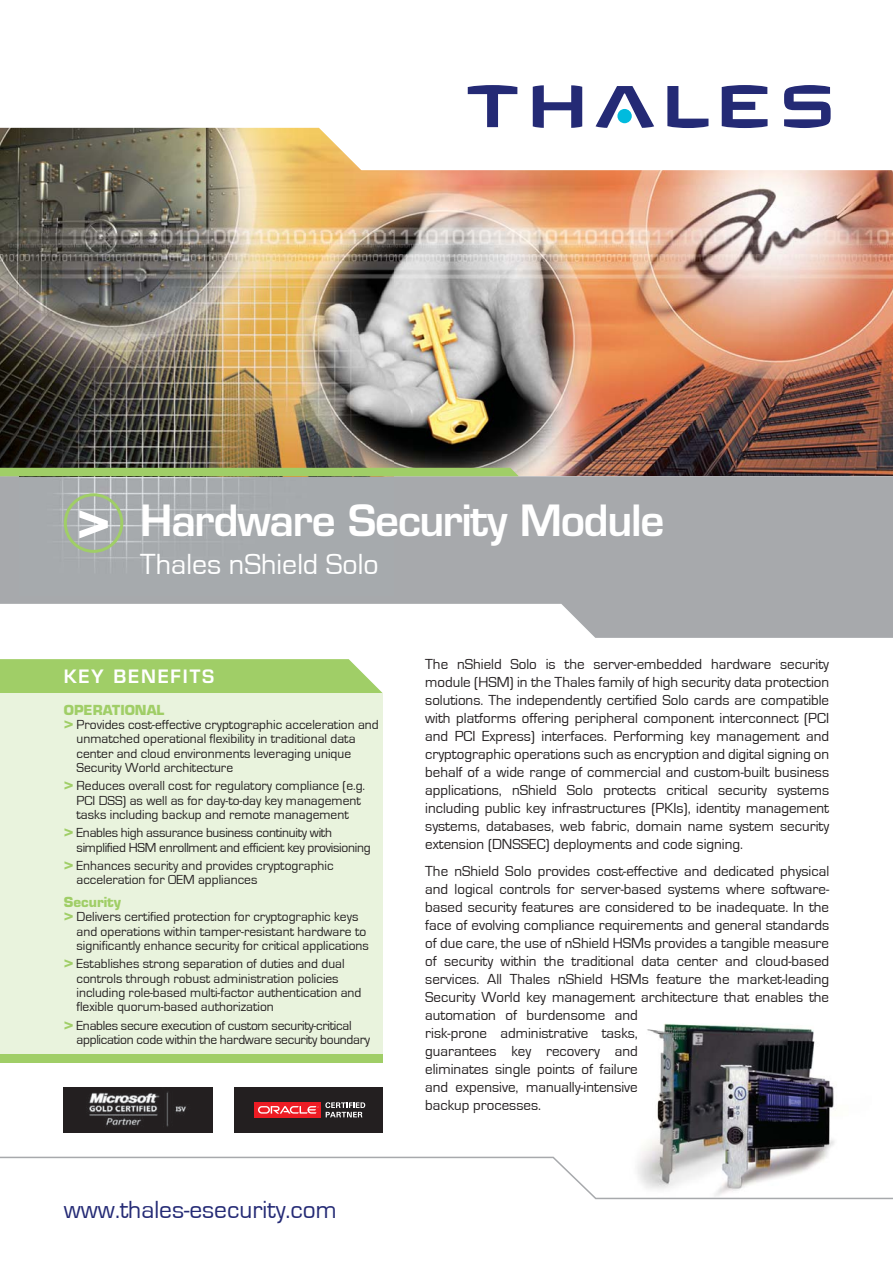
<style>
.page{position:relative;width:893px;height:1263px;background:#fff}
.page>*{position:absolute;margin:0;border:0;box-sizing:border-box;transform-origin:0 0}
.t1{font:600 42px "Eurostile";letter-spacing:-.03em;color:#fff}
.t2{font:30px "Eurostile";color:#fff}
.t3{font:25.5px "Eurostile";color:#242a75}
.t4{font:600 18px "Eurostile";letter-spacing:.1em;color:#fff}
.t5{font:15px/18px "Eurostile";color:#231f20;text-align:justify}
.t6{font:13.5px/14.2px "Eurostile";color:#231f20}
.t7{font:13.5px/14.2px "Eurostile";letter-spacing:-.02em;color:#231f20}
.t8{font:700 13.5px "Eurostile";color:#a0ce67}
.s1{font-weight:700;font-size:57px}
.s2{font-weight:700;font-size:16.5px;color:#a0ce67}
</style>
<div class="page">
<img style="left:641px;top:1023px;width:194px;height:134px">
<svg style="left:0;top:476px;width:893px;height:162px;fill:#a7a9ac"></svg>
<img style="left:0;top:128px;width:893px;height:348px">
<svg style="left:784px;top:85px;width:47px;height:43px"></svg>
<svg style="left:722px;top:85px;width:45px;height:43px"></svg>
<svg style="left:667px;top:86px;width:41px;height:42px"></svg>
<svg style="left:596px;top:86px;width:58px;height:42px"></svg>
<div style="left:617px;top:109px;width:15px;height:14px;background:#00bbde;border-radius:50%"></div>
<svg style="left:533px;top:85px;width:49px;height:43px"></svg>
<svg style="left:468px;top:85px;width:49px;height:42px"></svg>
<img style="left:19px;top:234px;width:374px;height:361px">
<svg style="left:64px;top:493px;width:59px;height:60px;background:#aab4a7"></svg>
<svg style="left:0;top:1157px;width:893px;height:42px"></svg>
<div style="left:0;top:468px;width:519px;height:8px;background:#a0ce67"></div>
<svg style="left:0;top:659px;width:383px;height:34px;background:#a4d06e"></svg>
<div style="left:0;top:693px;width:383px;height:361px;background:#e9f3dd"></div>
<div style="left:0;top:1054px;width:383px;height:9px;background:#a0ce67"></div>
<img style="left:64px;top:1087px;width:149px;height:45px">
<div style="left:234px;top:1087px;width:149px;height:45px;background:#231f20"></div>
<svg style="left:325px;top:1102px;width:40px;height:15px"></svg>
<div style="left:254px;top:1102px;width:66px;height:15px;background:#ed1c24"></div>
<svg style="left:258px;top:1106px;width:61px;height:7px"></svg>
<h1 class="t1" style="left:76px;top:504px;width:589px"><span class="s1">&gt;</span> Hardware Security Module</h1>
<h2 class="t2" style="left:140px;top:550px;width:240px">Thales nShield Solo</h2>
<p class="t4" style="left:64px;top:670px;width:152px">KEY BENEFITS</p>
<p class="t8" style="left:64px;top:705px;width:102px">OPERATIONAL</p>
<p class="t6" style="left:64px;top:718px;width:316px"><span class="s2">&gt;</span> Provides cost-effective cryptographic acceleration and</p>
<p class="t6" style="left:77px;top:732px;width:281px">unmatched operational flexibility in traditional data</p>
<p class="t6" style="left:77px;top:746px;width:276px">center and cloud environments leveraging unique</p>
<p class="t6" style="left:77px;top:761px;width:158px">Security World architecture</p>
<p class="t6" style="left:77px;top:779px;width:290px;text-indent:-13px"><span class="s2">&gt;</span> Reduces overall cost for regulatory compliance (e.g.<br>PCI DSS) as well as for day-to-day key management tasks including backup and remote management</p>
<p class="t7" style="left:77px;top:826px;width:296px;text-indent:-13px"><span class="s2">&gt;</span> Enables high assurance business continuity with simplified HSM enrollment and efficient key provisioning</p>
<p class="t6" style="left:77px;top:859px;width:259px;text-indent:-13px"><span class="s2">&gt;</span> Enhances security and provides cryptographic acceleration for OEM appliances</p>
<p class="t8" style="left:64px;top:897px;width:59px">Security</p>
<p class="t6" style="left:64px;top:910px;width:296px"><span class="s2">&gt;</span> Delivers certified protection for cryptographic keys</p>
<p class="t6" style="left:77px;top:924px;width:291px">and operations within tamper-resistant hardware to</p>
<p class="t6" style="left:77px;top:939px;width:294px">significantly enhance security for critical applications</p>
<p class="t6" style="left:77px;top:957px;width:286px;text-indent:-13px"><span class="s2">&gt;</span> Establishes strong separation of duties and dual controls through robust administration policies including role-based multi-factor authentication and flexible quorum-based authorization</p>
<p class="t7" style="left:77px;top:1018px;width:295px;text-indent:-13px"><span class="s2">&gt;</span> Enables secure execution of custom security-critical application code within the hardware security boundary</p>
<h3 class="t3" style="left:64px;top:1198px;width:275px">www.thales-esecurity.com</h3>
<p class="t5" style="left:425px;top:656px;width:405px">The nShield Solo is the server-embedded hardware security module (HSM) in the Thales family of high security data protection solutions. The independently certified Solo cards are compatible with platforms offering peripheral component interconnect (PCI and PCI Express) interfaces. Performing key management and cryptographic operations such as encryption and digital signing on behalf of a wide range of commercial and custom-built business applications, nShield Solo protects critical security systems including public key infrastructures (PKIs), identity management systems, databases, web fabric, domain name system security extension (DNSSEC) deployments and code signing.</p>
<p class="t5" style="left:425px;top:862px;width:405px;text-align:left">The nShield Solo provides cost-effective and dedicated physical and logical controls for server-based systems where software&shy;based security features are considered to be inadequate. In the face of evolving compliance requirements and general standards of due care, the use of nShield HSMs provides a tangible measure of security within the traditional data center and cloud-based services. All Thales nShield HSMs feature the market-leading Security World key management architecture that enables the automation of burdensome and<br>risk-prone administrative tasks,<br>guarantees key recovery and<br>eliminates single points of failure<br>and expensive, manually-intensive<br>backup processes.</p>
</div>
